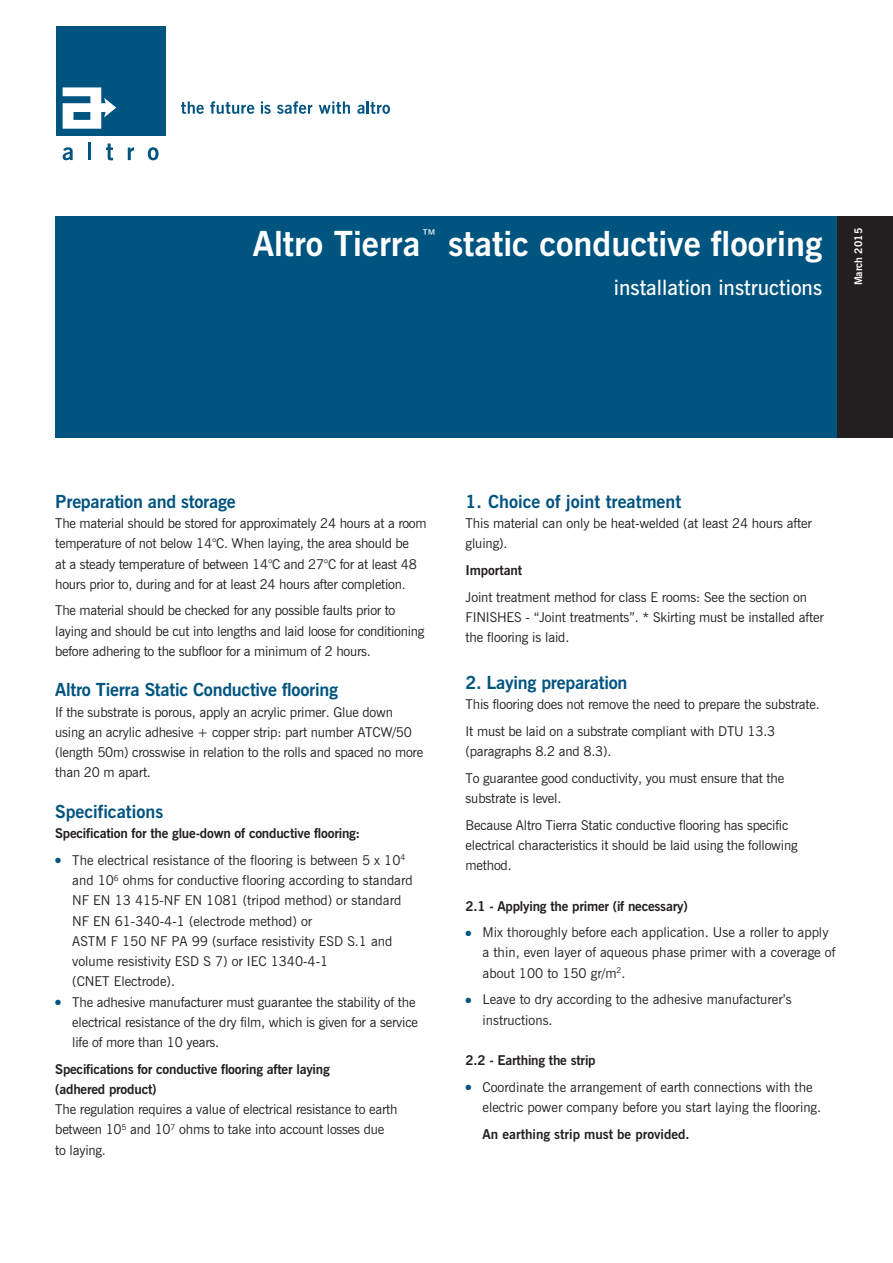
<style>
.page{position:relative;width:893px;height:1263px;background:#fff}
.page>*{position:absolute;margin:0;border:0;box-sizing:border-box;transform-origin:0 0}
.t1{font:700 34.5px "News Gothic BT";color:#fff}
.t2{font:600 21px "News Gothic BT";color:#fff}
.t3{font:700 18px "News Gothic BT";letter-spacing:-.015em;color:#005480}
.t4{font:13.5px/20.2px "News Gothic BT";letter-spacing:-.015em;color:#231f20}
.t5{font:700 13.5px/20.2px "News Gothic BT";letter-spacing:-.015em;color:#231f20}
.t6{font:700 10.5px "News Gothic BT";color:#fff}
.s1{color:#005480}
</style>
<div class="page">
<div style="left:55px;top:216px;width:782px;height:221px;background:#005480"></div>
<div style="left:837px;top:216px;width:56px;height:221px;background:#231f20"></div>
<div style="left:56px;top:26px;width:109px;height:110px;background:#005480"></div>
<svg style="left:63px;top:147px;width:10px;height:13px"></svg>
<hr style="left:88px;top:143px;width:3px;height:17px;background:#005480">
<svg style="left:106px;top:143px;width:7px;height:17px"></svg>
<svg style="left:128px;top:147px;width:6px;height:13px"></svg>
<svg style="left:148px;top:147px;width:11px;height:13px"></svg>
<svg style="left:63px;top:87px;width:53px;height:42px"></svg>
<svg style="left:181px;top:101px;width:23px;height:13px"></svg>
<svg style="left:210px;top:101px;width:44px;height:13px"></svg>
<svg style="left:261px;top:101px;width:10px;height:13px"></svg>
<svg style="left:277px;top:101px;width:35px;height:13px"></svg>
<svg style="left:319px;top:101px;width:31px;height:13px"></svg>
<svg style="left:357px;top:101px;width:33px;height:13px"></svg>
<h1 class="t1" style="left:253px;top:222px;width:571px">Altro Tierra<sup>™</sup> static conductive flooring</h1>
<h2 class="t2" style="left:614px;top:274px;width:210px">installation instructions</h2>
<p class="t6" style="left:852px;top:285px;width:59px;rotate:-90deg">March 2015</p>
<h3 class="t3" style="left:55px;top:490px;width:182px">Preparation and storage</h3>
<p class="t4" style="left:55px;top:513px;width:373px">The material should be stored for approximately 24 hours at a room temperature of not below 14°C. When laying, the area should be<br>at a steady temperature of between 14°C and 27°C for at least 48 hours prior to, during and for at least 24 hours after completion.</p>
<p class="t4" style="left:55px;top:600px;width:371px">The material should be checked for any possible faults prior to laying and should be cut into lengths and laid loose for conditioning before adhering to the subfloor for a minimum of 2 hours.</p>
<h3 class="t3" style="left:55px;top:679px;width:284px">Altro Tierra Static Conductive flooring</h3>
<p class="t4" style="left:55px;top:702px;width:369px">If the substrate is porous, apply an acrylic primer. Glue down using an acrylic adhesive + copper strip: part number ATCW/50 (length 50m) crosswise in relation to the rolls and spaced no more than 20 m apart.</p>
<h3 class="t3" style="left:55px;top:800px;width:110px">Specifications</h3>
<p class="t5" style="left:55px;top:823px;width:306px">Specification for the glue-down of conductive flooring:</p>
<p class="t4" style="left:72px;top:850px;width:342px;text-indent:-17px"><span class="s1">●</span> The electrical resistance of the flooring is between 5 x 10<sup>4 </sup>and 10<sup>6</sup> ohms for conductive flooring according to standard NF EN 13 415-NF EN 1081 (tripod method) or standard NF EN 61-340-4-1 (electrode method) or<br>ASTM F 150 NF PA 99 (surface resistivity ESD S.1 and volume resistivity ESD S 7) or IEC 1340-4-1<br>(CNET Electrode).</p>
<p class="t4" style="left:72px;top:991px;width:347px;text-indent:-17px"><span class="s1">●</span> The adhesive manufacturer must guarantee the stability of the electrical resistance of the dry film, which is given for a service life of more than 10 years.</p>
<p class="t5" style="left:55px;top:1059px;width:276px">Specifications for conductive flooring after laying (adhered product)</p>
<p class="t4" style="left:55px;top:1099px;width:344px">The regulation requires a value of electrical resistance to earth between 10<sup>5</sup> and 10<sup>7</sup> ohms to take into account losses due to laying.</p>
<h3 class="t3" style="left:466px;top:490px;width:217px">1. Choice of joint treatment</h3>
<p class="t4" style="left:466px;top:513px;width:348px">This material can only be heat-welded (at least 24 hours after gluing).</p>
<p class="t5" style="left:466px;top:560px;width:58px">Important</p>
<p class="t4" style="left:466px;top:586px;width:360px">Joint treatment method for class E rooms: See the section on<br>FINISHES - “Joint treatments”. * Skirting must be installed after the flooring is laid.</p>
<h3 class="t3" style="left:466px;top:671px;width:163px">2. Laying preparation</h3>
<p class="t4" style="left:466px;top:691px;width:356px;line-height:26.5px">This flooring does not remove the need to prepare the substrate.<br>It must be laid on a substrate compliant with DTU 13.3</p>
<p class="t4" style="left:466px;top:738px;width:320px;line-height:26.5px">(paragraphs 8.2 and 8.3).<br>To guarantee good conductivity, you must ensure that the</p>
<p class="t4" style="left:466px;top:785px;width:324px;line-height:26.5px">substrate is level.<br>Because Altro Tierra Static conductive flooring has specific</p>
<p class="t4" style="left:466px;top:835px;width:334px">electrical characteristics it should be laid using the following method.</p>
<p class="t5" style="left:466px;top:895px;width:224px">2.1 - Applying the primer (if necessary)</p>
<p class="t4" style="left:483px;top:922px;width:354px;text-indent:-17px"><span class="s1">●</span> Mix thoroughly before each application. Use a roller to apply a thin, even layer of aqueous phase primer with a coverage of about 100 to 150 gr/m<sup>2</sup>.</p>
<p class="t4" style="left:483px;top:989px;width:311px;text-indent:-17px"><span class="s1">●</span> Leave to dry according to the adhesive manufacturer’s instructions.</p>
<p class="t5" style="left:466px;top:1050px;width:132px">2.2 - Earthing the strip</p>
<p class="t4" style="left:483px;top:1077px;width:340px;text-indent:-17px"><span class="s1">●</span> Coordinate the arrangement of earth connections with the electric power company before you start laying the flooring.</p>
<p class="t5" style="left:483px;top:1123px;width:208px">An earthing strip must be provided.</p>
</div>
